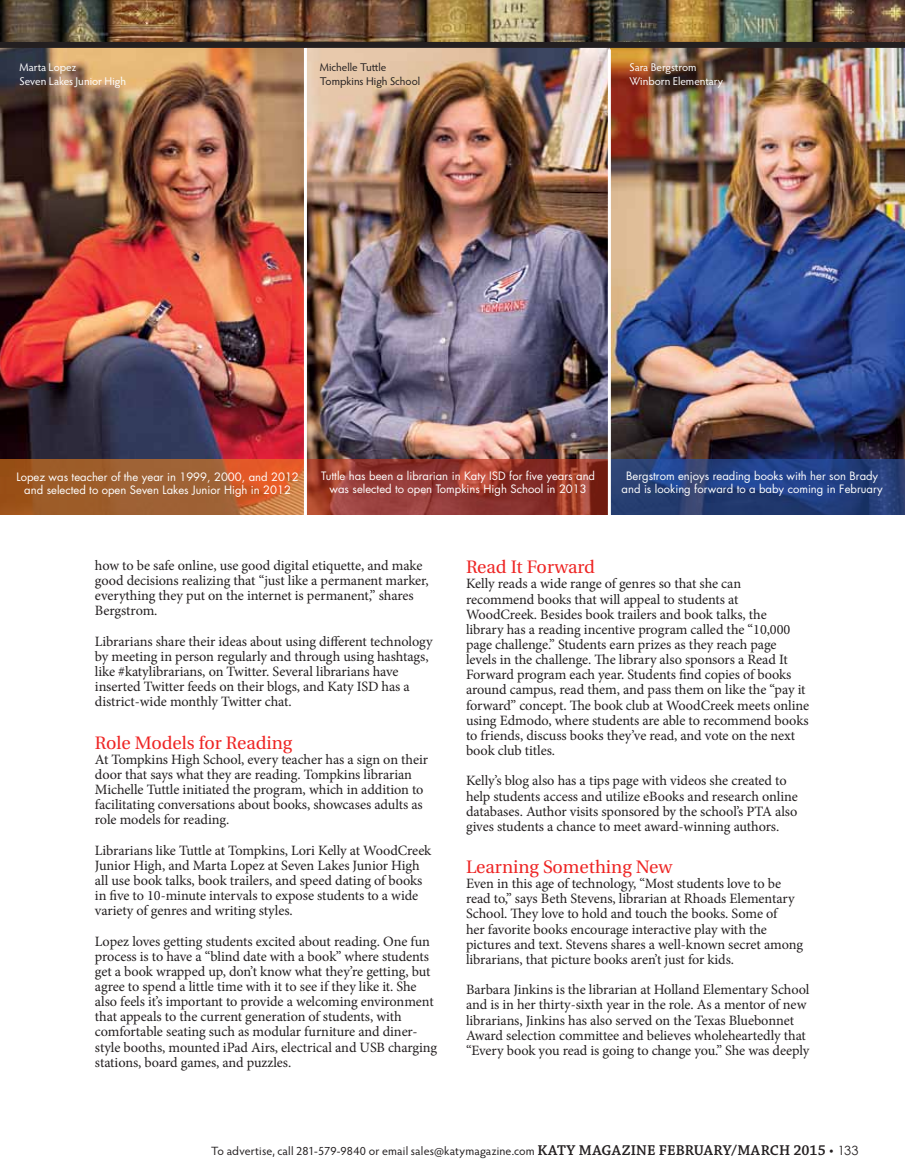
<style>
.page{position:relative;width:905px;height:1175px;background:#fff}
.page>*{position:absolute;margin:0;border:0;box-sizing:border-box;transform-origin:0 0}
.t1{font:18px "Utopia";color:#ee2524}
.t2{font:14.25px/15.1px "Minion Pro";letter-spacing:-.005em;color:#231f20}
.t3{font:12px "Hypatia Sans Pro";letter-spacing:.015em;color:#231f20}
.t4{font:11.25px/13.5px "Futura";color:#fff;text-align:center}
.t5{font:11.25px/13.5px "Hypatia Sans Pro";letter-spacing:-.005em;color:#fff}
.t6{font:11.25px/13.5px "Hypatia Sans Pro";color:#231f20}
.s1{font-family:"Chaparral Pro";font-weight:600;font-size:15px}
.s2{font-family:"Chaparral Pro";font-size:15px}
.s3{font-family:"Century Gothic";font-size:12.75px}
</style>
<div class="page">
<img style="left:0;top:0;width:904px;height:42px">
<img style="left:0;top:48px;width:904px;height:411px">
<svg style="left:0;top:459px;width:304px;height:56px;background:#ab5f2d"></svg>
<svg style="left:307px;top:459px;width:301px;height:56px;background:#95382f"></svg>
<svg style="left:611px;top:459px;width:293px;height:56px;background:#243f7b"></svg>
<hr style="left:304px;top:48px;width:3px;height:470px;background:#fff">
<hr style="left:608px;top:49px;width:3px;height:471px;background:#fff">
<div style="left:0;top:42px;width:904px;height:6px;background:#231f20"></div>
<p class="t5" style="left:19px;top:60px;width:108px">Marta Lopez<br>Seven Lakes Junior High</p>
<p class="t6" style="left:320px;top:60px;width:102px">Michelle Tuttle<br>Tompkins High School</p>
<p class="t5" style="left:629px;top:60px;width:95px">Sara Bergstrom<br>Winborn Elementary</p>
<p class="t4" style="left:16px;top:470px;width:284px">Lopez was teacher of the year in 1999, 2000, and 2012 and selected to open Seven Lakes Junior High in 2012</p>
<p class="t4" style="left:321px;top:469px;width:275px">Tuttle has been a librarian in Katy ISD for five years and was selected to open Tompkins High School in 2013</p>
<p class="t4" style="left:621px;top:469px;width:263px">Bergstrom enjoys reading books with her son Brady and is looking forward to a baby coming in February</p>
<p class="t2" style="left:95px;top:558px;width:335px">how to be safe online, use good digital etiquette, and make good decisions realizing that “just like a permanent marker, everything they put on the internet is permanent,” shares Bergstrom.</p>
<p class="t2" style="left:95px;top:633px;width:339px">Librarians share their ideas about using different technology by meeting in person regularly and through using hashtags, like #katylibrarians, on Twitter. Several librarians have inserted Twitter feeds on their blogs, and Katy ISD has a district-wide monthly Twitter chat.</p>
<p class="t1" style="left:95px;top:732px;width:199px">Role Models for Reading</p>
<p class="t2" style="left:95px;top:751px;width:335px">At Tompkins High School, every teacher has a sign on their door that says what they are reading. Tompkins librarian Michelle Tuttle initiated the program, which in addition to facilitating conversations about books, showcases adults as role models for reading.</p>
<p class="t2" style="left:95px;top:842px;width:338px">Librarians like Tuttle at Tompkins, Lori Kelly at WoodCreek Junior High, and Marta Lopez at Seven Lakes Junior High all use book talks, book trailers, and speed dating of books in five to 10-minute intervals to expose students to a wide variety of genres and writing styles.</p>
<p class="t2" style="left:95px;top:933px;width:344px">Lopez loves getting students excited about reading. One fun process is to have a “blind date with a book” where students get a book wrapped up, don’t know what they’re getting, but agree to spend a little time with it to see if they like it. She also feels it’s important to provide a welcoming environment that appeals to the current generation of students, with comfortable seating such as modular furniture and diner&shy;style booths, mounted iPad Airs, electrical and USB charging stations, board games, and puzzles.</p>
<p class="t1" style="left:466px;top:557px;width:130px">Read It Forward</p>
<p class="t2" style="left:466px;top:576px;width:345px">Kelly reads a wide range of genres so that she can recommend books that will appeal to students at WoodCreek. Besides book trailers and book talks, the<br>library has a reading incentive program called the “10,000 page challenge.” Students earn prizes as they reach page levels in the challenge. The library also sponsors a Read It Forward program each year. Students find copies of books around campus, read them, and pass them on like the “pay it forward” concept. The book club at WoodCreek meets online using Edmodo, where students are able to recommend books to friends, discuss books they’ve read, and vote on the next book club titles.</p>
<p class="t2" style="left:466px;top:773px;width:333px">Kelly’s blog also has a tips page with videos she created to help students access and utilize eBooks and research online databases. Author visits sponsored by the school’s PTA also gives students a chance to meet award-winning authors.</p>
<p class="t1" style="left:466px;top:857px;width:208px">Learning Something New</p>
<p class="t2" style="left:466px;top:876px;width:338px">Even in this age of technology, “Most students love to be read to,” says Beth Stevens, librarian at Rhoads Elementary School. They love to hold and touch the books. Some of<br>her favorite books encourage interactive play with the pictures and text. Stevens shares a well-known secret among librarians, that picture books aren’t just for kids.</p>
<p class="t2" style="left:466px;top:982px;width:345px">Barbara Jinkins is the librarian at Holland Elementary School and is in her thirty-sixth year in the role. As a mentor of new librarians, Jinkins has also served on the Texas Bluebonnet Award selection committee and believes wholeheartedly that “Every book you read is going to change you.” She was deeply</p>
<p class="t3" style="left:211px;top:1142px;width:648px">To advertise, call 281-579-9840 or email sales@katymagazine.com <span class="s1">KATY MAGAZINE FEBRUARY/MARCH 2015</span> <span class="s2">•</span> <span class="s3">133</span></p>
</div>
